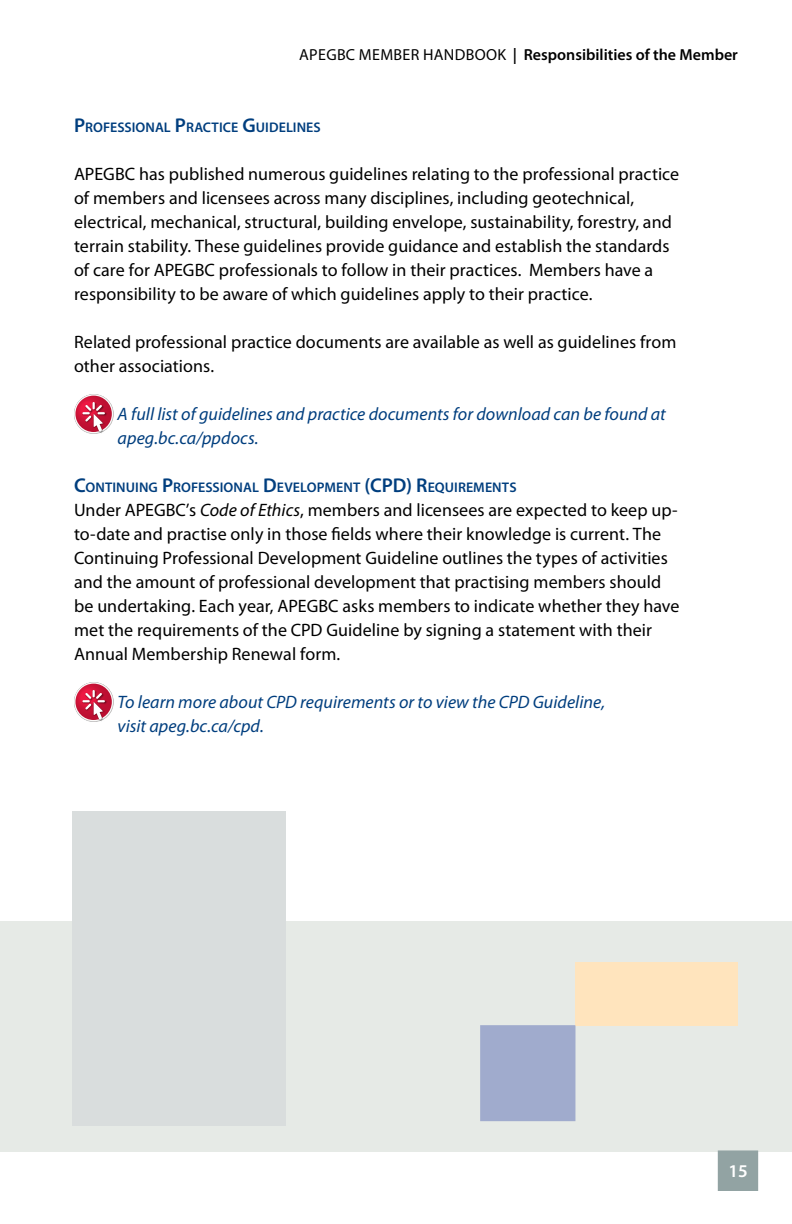
<style>
.page{position:relative;width:792px;height:1224px;background:#fff}
.page>*{position:absolute;margin:0;border:0;box-sizing:border-box;transform-origin:0 0}
.t1{font:18px/24px "Myriad Pro";letter-spacing:.005em;color:#000}
.t2{font:italic 18px/24px "Myriad Pro";color:#003e7e}
.t3{font:600 18px "Myriad Pro";color:#fff}
.t4{font:600 16px "Myriad Pro";color:#000}
.t5{font:16px "Myriad Pro";letter-spacing:.02em;color:#000}
.t6{font:600 14px "Myriad Pro";letter-spacing:.005em;color:#003e7e}
.s1{font-weight:400}
.s2{font-size:20px}
.s3{font-style:italic}
</style>
<div class="page">
<div style="left:0;top:921px;width:792px;height:231px;background:#e6eae6"></div>
<div style="left:72px;top:811px;width:213px;height:315px;background:#d9dddd"></div>
<div style="left:576px;top:962px;width:162px;height:63px;background:#ffe4bd"></div>
<div style="left:480px;top:1025px;width:96px;height:96px;background:#a0abcd"></div>
<svg style="left:74px;top:394px;width:40px;height:40px"></svg>
<div style="left:74px;top:394px;width:39px;height:40px;background:#d0cfcf;border-radius:50%"></div>
<svg style="left:74px;top:394px;width:39px;height:39px"></svg>
<svg style="left:75px;top:396px;width:37px;height:36px"></svg>
<img style="left:93px;top:432px;width:10px;height:2px">
<svg style="left:82px;top:401px;width:25px;height:31px"></svg>
<svg style="left:74px;top:682px;width:40px;height:40px"></svg>
<div style="left:74px;top:682px;width:39px;height:40px;background:#d0cfcf;border-radius:50%"></div>
<svg style="left:74px;top:682px;width:39px;height:39px"></svg>
<svg style="left:75px;top:684px;width:37px;height:36px"></svg>
<img style="left:93px;top:720px;width:10px;height:2px">
<svg style="left:82px;top:689px;width:25px;height:31px"></svg>
<div style="left:718px;top:1150px;width:40px;height:41px;background:#92a3a3"></div>
<p class="t5" style="left:299px;top:45px;width:135px">APEGBC Member Han</p>
<p class="t4" style="left:455px;top:44px;width:285px"><span class="s1">dbook</span> | Responsibilities of the Member</p>
<p class="t6" style="left:74px;top:119px;width:248px"><span class="s2">P</span>ROFESSIONAL <span class="s2">P</span>RACTICE <span class="s2">G</span>UIDELINES</p>
<p class="t1" style="left:74px;top:162px;width:607px">APEGBC has published numerous guidelines relating to the professional practice of members and licensees across many disciplines, including geotechnical, electrical, mechanical, structural, building envelope, sustainability, forestry, and terrain stability. These guidelines provide guidance and establish the standards of care for APEGBC professionals to follow in their practices. Members have a responsibility to be aware of which guidelines apply to their practice.</p>
<p class="t1" style="left:74px;top:330px;width:604px">Related professional practice documents are available as well as guidelines from other associations.</p>
<p class="t2" style="left:118px;top:402px;width:550px">A full list of guidelines and practice documents for download can be found at apeg.bc.ca/ppdocs.</p>
<p class="t6" style="left:74px;top:479px;width:444px"><span class="s2">C</span>ONTINUING <span class="s2">P</span>ROFESSIONAL <span class="s2">D</span> EVELOPMENT <span class="s2">(CPD) R</span>EQUIREMENTS</p>
<p class="t1" style="left:74px;top:498px;width:607px">Under APEGBC’s <span class="s3">Code of Ethics</span>, members and licensees are expected to keep up&shy;to-date and practise only in those fields where their knowledge is current. The Continuing Professional Development Guideline outlines the types of activities and the amount of professional development that practising members should be undertaking. Each year, APEGBC asks members to indicate whether they have met the requirements of the CPD Guideline by signing a statement with their Annual Membership Renewal form.</p>
<p class="t2" style="left:118px;top:690px;width:489px">To learn more about CPD requirements or to view the CPD Guideline, visit apeg.bc.ca/cpd.</p>
<p class="t3" style="left:728px;top:1160px;width:21px">15</p>
</div>
